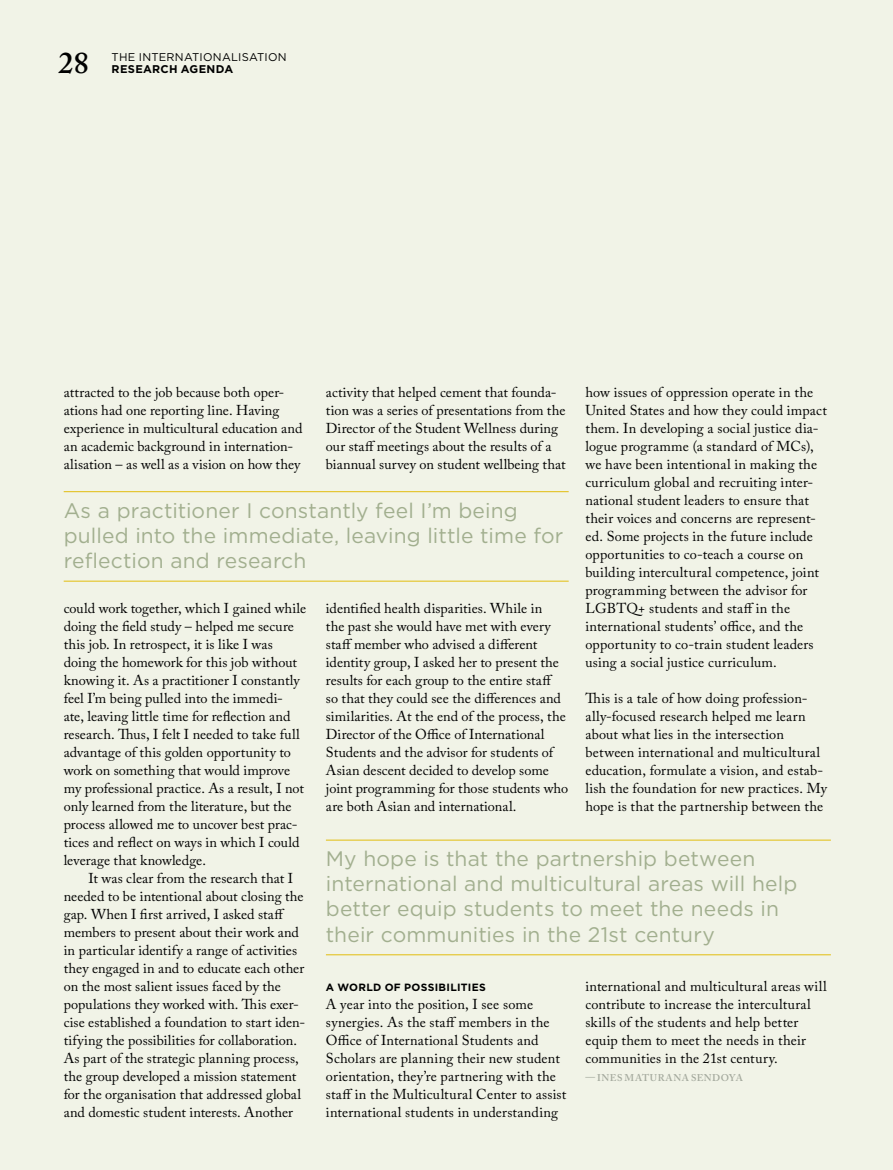
<style>
.page{position:relative;width:893px;height:1170px;background:#fff}
.page>*{position:absolute;margin:0;border:0;box-sizing:border-box;transform-origin:0 0}
.t1{font:600 30px "Adobe Caslon Pro";color:#000}
.t2{font:21px/25.2px "Gotham";letter-spacing:.005em;color:#a2af8f}
.t3{font:14.25px/18px "Adobe Caslon Pro";letter-spacing:.005em;color:#000}
.t4{font:11.25px "Gotham";letter-spacing:.02em;color:#000}
.t5{font:700 11.25px "Gotham";letter-spacing:.03em;color:#000}
.t6{font:700 10.5px "Gotham";letter-spacing:.03em;color:#000}
.t7{font:600 9.75px "Adobe Caslon Pro";letter-spacing:.045em;color:#a4a99d}
</style>
<div class="page">
<div style="left:0;top:0;width:893px;height:1169px;background:#f1f3e7"></div>
<hr style="left:64px;top:491px;width:505px;height:1px;background:#e2bd0f">
<hr style="left:64px;top:580px;width:505px;height:1px;background:#e2bd0f">
<hr style="left:326px;top:839px;width:505px;height:1px;background:#e2bd0f">
<hr style="left:326px;top:954px;width:505px;height:1px;background:#e2bd0f">
<h1 class="t1" style="left:58px;top:45px;width:32px">28</h1>
<p class="t4" style="left:112px;top:49px;width:177px">THE INTERNATIONALISATION</p>
<p class="t5" style="left:112px;top:62px;width:123px">RESEARCH AGENDA</p>
<p class="t3" style="left:326px;top:382px;width:241px">activity that helped cement that founda&shy;tion was a series of presentations from the Director of the Student Wellness during our staff meetings about the results of a biannual survey on student wellbeing that</p>
<p class="t3" style="left:585px;top:383px;width:243px">how issues of oppression operate in the United States and how they could impact them. In developing a social justice dia&shy;logue programme (a standard of MCs), we have been intentional in making the curriculum global and recruiting inter&shy;national student leaders to ensure that their voices and concerns are represent&shy;ed. Some projects in the future include opportunities to co-teach a course on building intercultural competence, joint programming between the advisor for LGBTQ+ students and staff in the international students’ office, and the opportunity to co-train student leaders using a social justice curriculum.</p>
<p class="t3" style="left:585px;top:688px;width:243px">This is a tale of how doing profession&shy;ally-focused research helped me learn about what lies in the intersection between international and multicultural education, formulate a vision, and estab&shy;lish the foundation for new practices. My hope is that the partnership between the</p>
<p class="t3" style="left:64px;top:383px;width:240px">attracted to the job because both oper&shy;ations had one reporting line. Having experience in multicultural education and an academic background in internation&shy;alisation – as well as a vision on how they</p>
<h2 class="t2" style="left:64px;top:497px;width:501px">As a practitioner I constantly feel I’m being pulled into the immediate, leaving little time for reflection and research</h2>
<p class="t3" style="left:326px;top:598px;width:244px">identified health disparities. While in<br>the past she would have met with every staff member who advised a different identity group, I asked her to present the results for each group to the entire staff<br>so that they could see the differences and similarities. At the end of the process, the Director of the Office of International Students and the advisor for students of Asian descent decided to develop some joint programming for those students who are both Asian and international.</p>
<p class="t3" style="left:64px;top:598px;width:244px">could work together, which I gained while doing the field study – helped me secure this job. In retrospect, it is like I was doing the homework for this job without knowing it. As a practitioner I constantly feel I’m being pulled into the immedi&shy;ate, leaving little time for reflection and research. Thus, I felt I needed to take full advantage of this golden opportunity to work on something that would improve my professional practice. As a result, I not only learned from the literature, but the process allowed me to uncover best prac&shy;tices and reflect on ways in which I could leverage that knowledge.</p>
<p class="t3" style="left:64px;top:868px;width:243px;text-indent:25px">It was clear from the research that I needed to be intentional about closing the gap. When I first arrived, I asked staff members to present about their work and in particular identify a range of activities they engaged in and to educate each other on the most salient issues faced by the populations they worked with. This exer&shy;cise established a foundation to start iden&shy;tifying the possibilities for collaboration.<br>As part of the strategic planning process, the group developed a mission statement for the organisation that addressed global and domestic student interests. Another</p>
<h2 class="t2" style="left:326px;top:845px;width:473px">My hope is that the partnership between international and multicultural areas will help better equip students to meet the needs in their communities in the 21st century</h2>
<p class="t3" style="left:585px;top:976px;width:243px">international and multicultural areas will contribute to increase the intercultural skills of the students and help better equip them to meet the needs in their communities in the 21st century.</p>
<p class="t7" style="left:585px;top:1071px;width:159px">— INES MATURANA SENDOYA</p>
<p class="t6" style="left:326px;top:980px;width:161px">A WORLD OF POSSIBILITIES</p>
<p class="t3" style="left:326px;top:995px;width:242px">A year into the position, I see some synergies. As the staff members in the Office of International Students and Scholars are planning their new student orientation, they’re partnering with the staff in the Multicultural Center to assist international students in understanding</p>
</div>
